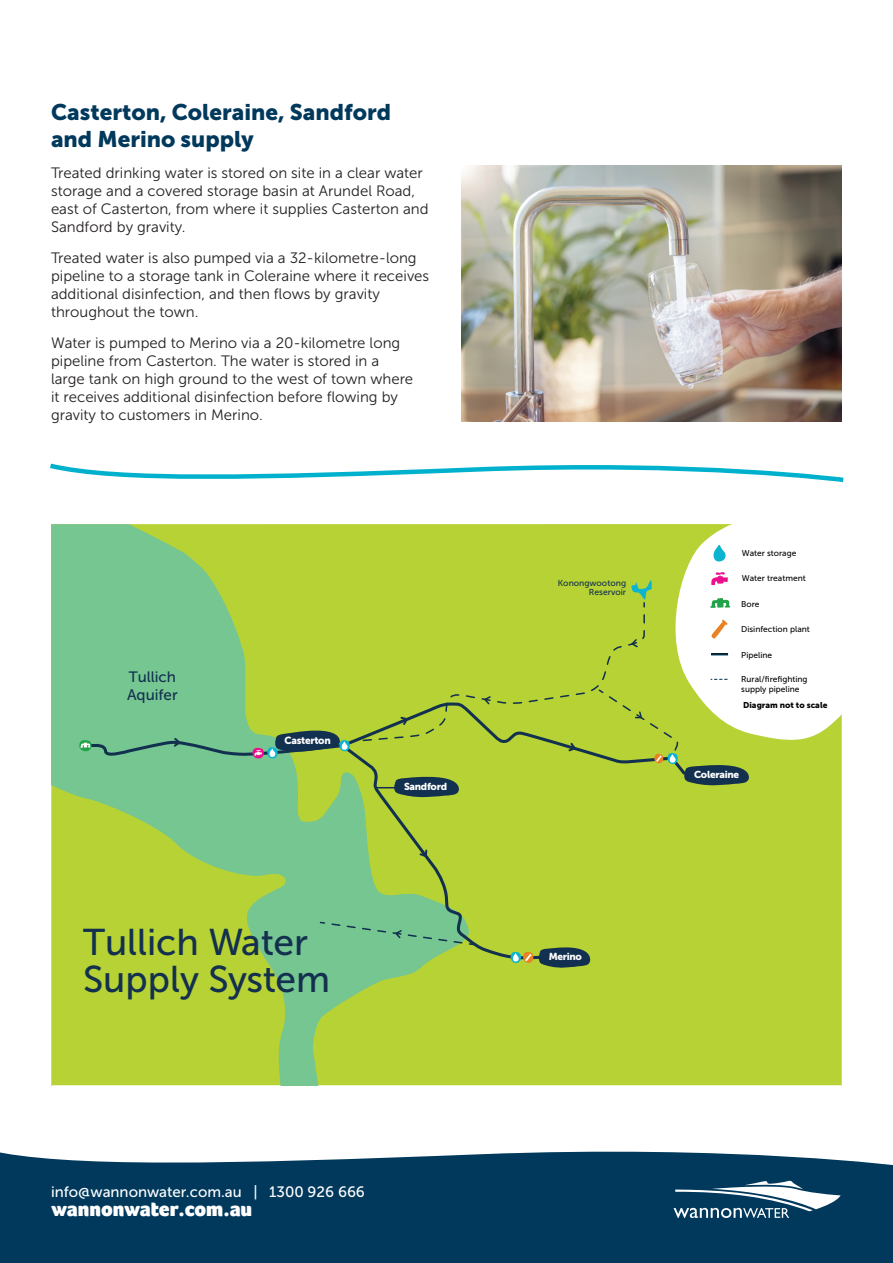
<style>
.page{position:relative;width:893px;height:1263px;background:#fff}
.page>*{position:absolute;margin:0;border:0;box-sizing:border-box;transform-origin:0 0}
.t1{font:37.2px/37.2px "Museo Sans 500";color:#13304f}
.t2{font:22.5px/27px "Museo Sans 900";color:#00395c}
.t3{font:900 21px "Foco";color:#fff}
.t4{font:15.15px "Museo Sans 500";color:#12304f}
.t5{font:15px/18px "Museo Sans 300";color:#231f20}
.t6{font:15px "Museo Sans 500";color:#fff}
.t7{font:15px "Museo Sans 500";color:#12304f}
.t8{font:10.35px "Museo Sans 900";letter-spacing:-.03em;color:#fff}
.t9{font:10.05px "Museo Sans 900";letter-spacing:-.03em;color:#fff}
.t10{font:8.55px/9.6px "Museo Sans 500";color:#12304f;text-align:right}
.t11{font:8.4px/10.1px "Museo Sans 500";color:#040503}
.t12{font:8.4px "Museo Sans 900";color:#040503}
</style>
<div class="page">
<div style="left:472px;top:968px;width:370px;height:117px;background:#b7d234"></div>
<svg style="left:52px;top:525px;width:420px;height:560px;background:#a4ce4e"></svg>
<svg style="left:78px;top:525px;width:764px;height:443px;background:#aacf5b"></svg>
<div style="left:69px;top:1006px;width:214px;height:66px;background:#b7d234"></div>
<div style="left:0;top:1151px;width:893px;height:112px;background:#00395c"></div>
<svg style="left:673px;top:1180px;width:168px;height:38px"></svg>
<svg style="left:50px;top:463px;width:794px;height:20px"></svg>
<img style="left:461px;top:166px;width:380px;height:255px">
<h2 class="t2" style="left:51px;top:99px;width:342px">Casterton, Coleraine, Sandford and Merino supply</h2>
<p class="t5" style="left:51px;top:164px;width:379px">Treated drinking water is stored on site in a clear water storage and a covered storage basin at Arundel Road, east of Casterton, from where it supplies Casterton and Sandford by gravity.</p>
<p class="t5" style="left:51px;top:249px;width:380px">Treated water is also pumped via a 32-kilometre-long pipeline to a storage tank in Coleraine where it receives additional disinfection, and then flows by gravity throughout the town.</p>
<p class="t5" style="left:51px;top:333px;width:364px">Water is pumped to Merino via a 20-kilometre long pipeline from Casterton. The water is stored in a large tank on high ground to the west of town where it receives additional disinfection before flowing by gravity to customers in Merino.</p>
<p class="t7" style="left:129px;top:669px;width:49px">Tullich</p>
<p class="t4" style="left:127px;top:686px;width:52px">Aquifer</p>
<p class="t8" style="left:285px;top:735px;width:48px">Casterton</p>
<h1 class="t1" style="left:83px;top:923px;width:249px">Tullich Water<br>Supply System</h1>
<p class="t9" style="left:404px;top:781px;width:45px">Sandford</p>
<p class="t6" style="left:51px;top:1183px;width:315px">info@wannonwater.com.au | 1300 926 666</p>
<h3 class="t3" style="left:51px;top:1195px;width:203px">wannonwater.com.au</h3>
<p class="t10" style="left:558px;top:578px;width:70px">Konongwootong<br>Reservoir</p>
<p class="t11" style="left:742px;top:548px;width:56px">Water storage</p>
<p class="t11" style="left:742px;top:573px;width:66px">Water treatment</p>
<p class="t11" style="left:741px;top:599px;width:20px">Bore</p>
<p class="t11" style="left:741px;top:624px;width:70px">Disinfection plant</p>
<p class="t11" style="left:741px;top:650px;width:32px">Pipeline</p>
<p class="t11" style="left:741px;top:674px;width:68px">Rural/firefighting supply pipeline</p>
<p class="t12" style="left:743px;top:700px;width:86px">Diagram not to scale</p>
<p class="t9" style="left:694px;top:769px;width:47px">Coleraine</p>
<p class="t9" style="left:549px;top:951px;width:35px">Merino</p>
</div>
